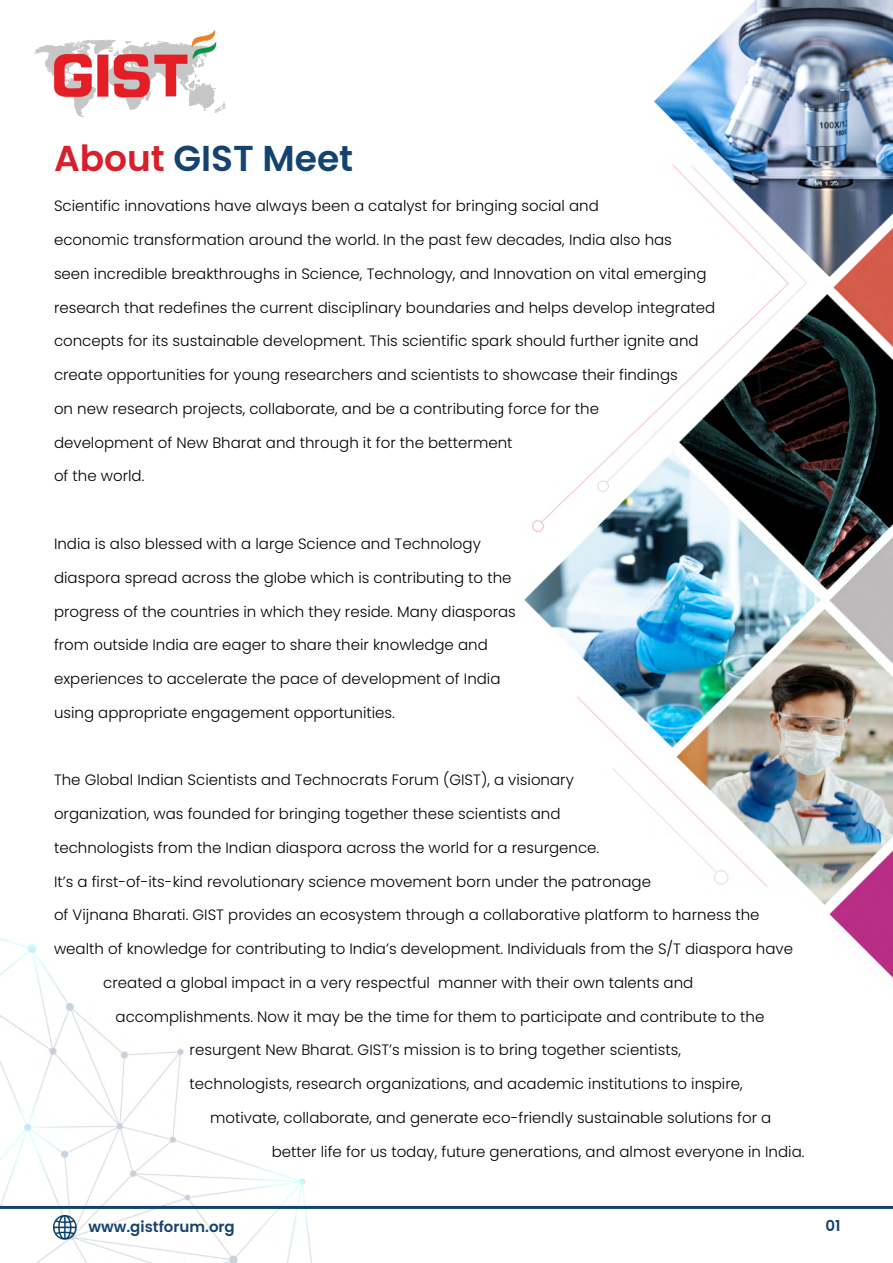
<style>
.page{position:relative;width:893px;height:1263px;background:#fff}
.page>*{position:absolute;margin:0;border:0;box-sizing:border-box;transform-origin:0 0}
.t1{font:600 36px "Poppins";color:#144370}
.t2{font:300 15px "Poppins";color:#000}
.t3{font:600 15px "Poppins";color:#144370}
.s1{color:#d91f2a}
</style>
<div class="page">
<img style="left:0;top:0;width:893px;height:1263px">
<img style="left:53px;top:1216px;width:23px;height:23px">
<hr style="left:0;top:1206px;width:893px;height:3px;background:#144370">
<img style="left:34px;top:28px;width:191px;height:89px">
<h1 class="t1" style="left:54px;top:138px;width:301px"><span class="s1">About</span> GIST Meet</h1>
<p class="t2" style="left:54px;top:197px;width:546px">Scientific innovations have always been a catalyst for bringing social and</p>
<p class="t2" style="left:54px;top:231px;width:619px">economic transformation around the world. In the past few decades, India also has</p>
<p class="t2" style="left:54px;top:265px;width:654px">seen incredible breakthroughs in Science, Technology, and Innovation on vital emerging</p>
<p class="t2" style="left:54px;top:299px;width:663px">research that redefines the current disciplinary boundaries and helps develop integrated</p>
<p class="t2" style="left:54px;top:332px;width:646px">concepts for its sustainable development. This scientific spark should further ignite and</p>
<p class="t2" style="left:54px;top:366px;width:625px">create opportunities for young researchers and scientists to showcase their findings</p>
<p class="t2" style="left:54px;top:400px;width:546px">on new research projects, collaborate, and be a contributing force for the</p>
<p class="t2" style="left:54px;top:434px;width:460px">development of New Bharat and through it for the betterment</p>
<p class="t2" style="left:54px;top:467px;width:92px">of the world.</p>
<p class="t2" style="left:54px;top:535px;width:428px">India is also blessed with a large Science and Technology</p>
<p class="t2" style="left:54px;top:569px;width:459px">diaspora spread across the globe which is contributing to the</p>
<p class="t2" style="left:54px;top:602px;width:463px">progress of the countries in which they reside. Many diasporas</p>
<p class="t2" style="left:54px;top:636px;width:435px">from outside India are eager to share their knowledge and</p>
<p class="t2" style="left:54px;top:670px;width:448px">experiences to accelerate the pace of development of India</p>
<p class="t2" style="left:54px;top:704px;width:342px">using appropriate engagement opportunities.</p>
<p class="t2" style="left:54px;top:771px;width:521px">The Global Indian Scientists and Technocrats Forum (GIST), a visionary</p>
<p class="t2" style="left:54px;top:805px;width:508px">organization, was founded for bringing together these scientists and</p>
<p class="t2" style="left:54px;top:839px;width:547px">technologists from the Indian diaspora across the world for a resurgence.</p>
<p class="t2" style="left:54px;top:872px;width:598px">It’s a first-of-its-kind revolutionary science movement born under the patronage</p>
<p class="t2" style="left:54px;top:906px;width:707px">of Vijnana Bharati. GIST provides an ecosystem through a collaborative platform to harness the</p>
<p class="t2" style="left:54px;top:940px;width:741px">wealth of knowledge for contributing to India’s development. Individuals from the S/T diaspora have</p>
<p class="t2" style="left:103px;top:974px;width:591px">created a global impact in a very respectful manner with their own talents and</p>
<p class="t2" style="left:116px;top:1007px;width:650px">accomplishments. Now it may be the time for them to participate and contribute to the</p>
<p class="t2" style="left:190px;top:1041px;width:493px">resurgent New Bharat. GIST’s mission is to bring together scientists,</p>
<p class="t2" style="left:190px;top:1075px;width:555px">technologists, research organizations, and academic institutions to inspire,</p>
<p class="t2" style="left:210px;top:1109px;width:563px">motivate, collaborate, and generate eco-friendly sustainable solutions for a</p>
<p class="t2" style="left:272px;top:1142px;width:534px">better life for us today, future generations, and almost everyone in India.</p>
<p class="t3" style="left:88px;top:1218px;width:148px">www.gistforum.org</p>
<p class="t3" style="left:825px;top:1217px;width:17px">01</p>
</div>
